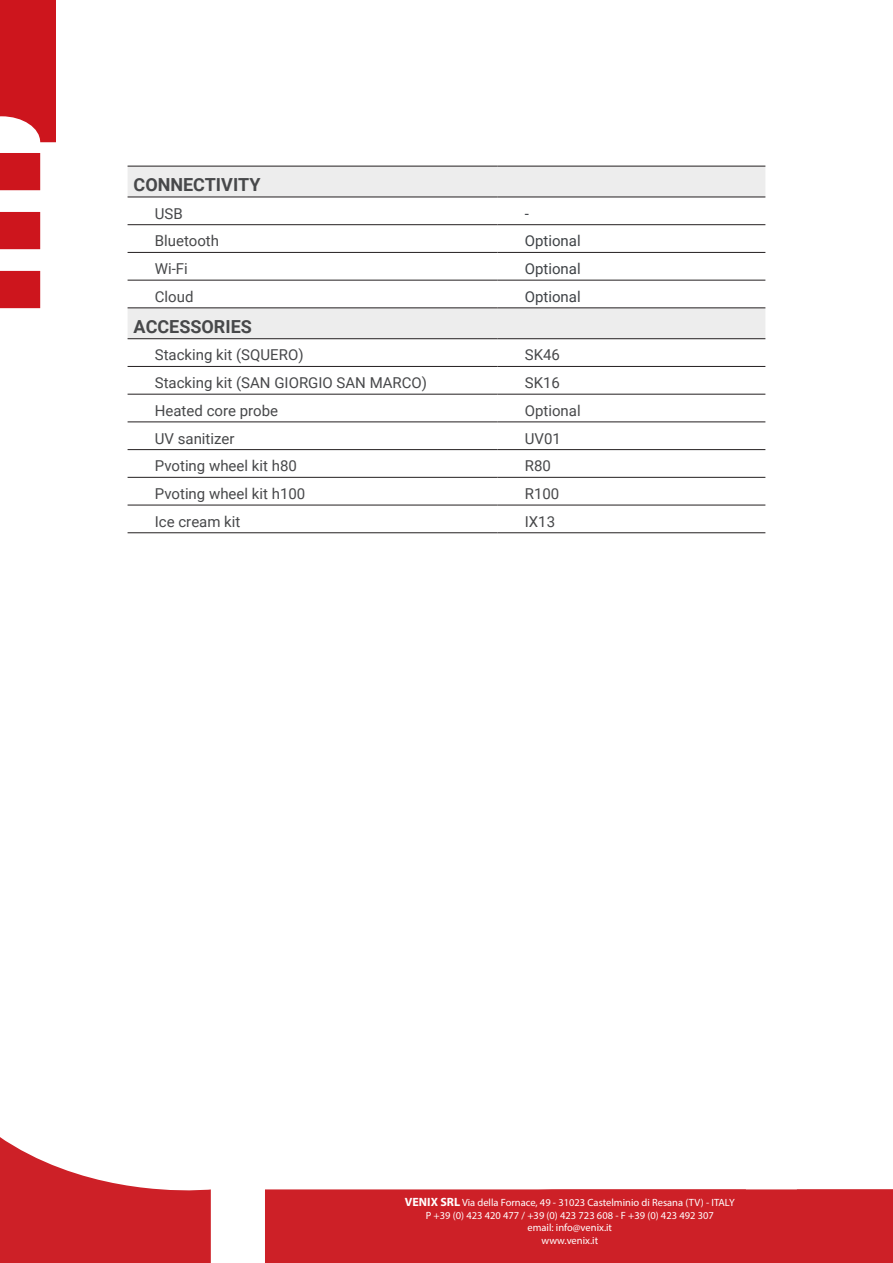
<style>
.page{position:relative;width:893px;height:1263px;background:#fff}
.page>*{position:absolute;margin:0;border:0;box-sizing:border-box;transform-origin:0 0}
.t1{font:700 18px "Roboto";color:#47484a}
.t2{font:15px "Roboto";color:#47484a}
.t3{font:15px "Roboto";color:#3e4246}
.t4{font:10.5px/12.6px "Myriad Pro";color:#fff;text-align:center}
.s1{font-weight:700;font-size:12px}
</style>
<div class="page">
<div style="left:746px;top:1189px;width:51px;height:74px;background:#cd2027"></div>
<svg style="left:0;top:1137px;width:156px;height:52px"></svg>
<svg style="left:0;top:1189px;width:746px;height:74px;background:#d03137"></svg>
<div style="left:797px;top:1189px;width:96px;height:74px;background:#cd2027"></div>
<svg style="left:0;top:0;width:56px;height:142px;background:#d22d34"></svg>
<svg style="left:0;top:153px;width:40px;height:155px"></svg>
<svg style="left:128px;top:165px;width:638px;height:230px"></svg>
<hr style="left:128px;top:166px;width:369px;height:1px;background:#231f20">
<hr style="left:497px;top:166px;width:268px;height:1px;background:#231f20">
<hr style="left:128px;top:197px;width:369px;height:1px;background:#231f20">
<hr style="left:497px;top:197px;width:268px;height:1px;background:#231f20">
<hr style="left:128px;top:224px;width:369px;height:1px;background:#231f20">
<hr style="left:497px;top:224px;width:268px;height:1px;background:#231f20">
<hr style="left:128px;top:252px;width:369px;height:1px;background:#231f20">
<hr style="left:497px;top:252px;width:268px;height:1px;background:#231f20">
<hr style="left:128px;top:280px;width:369px;height:1px;background:#231f20">
<hr style="left:497px;top:280px;width:268px;height:1px;background:#231f20">
<hr style="left:128px;top:308px;width:369px;height:1px;background:#231f20">
<hr style="left:497px;top:308px;width:268px;height:1px;background:#231f20">
<hr style="left:128px;top:338px;width:369px;height:1px;background:#231f20">
<hr style="left:497px;top:338px;width:268px;height:1px;background:#231f20">
<hr style="left:128px;top:366px;width:369px;height:1px;background:#231f20">
<hr style="left:497px;top:366px;width:268px;height:1px;background:#231f20">
<hr style="left:128px;top:394px;width:369px;height:1px;background:#231f20">
<hr style="left:497px;top:394px;width:268px;height:1px;background:#231f20">
<hr style="left:128px;top:422px;width:369px;height:1px;background:#231f20">
<hr style="left:497px;top:422px;width:268px;height:1px;background:#231f20">
<hr style="left:128px;top:449px;width:369px;height:1px;background:#231f20">
<hr style="left:497px;top:449px;width:268px;height:1px;background:#231f20">
<hr style="left:128px;top:477px;width:369px;height:1px;background:#231f20">
<hr style="left:497px;top:477px;width:268px;height:1px;background:#231f20">
<hr style="left:128px;top:505px;width:369px;height:1px;background:#231f20">
<hr style="left:497px;top:505px;width:268px;height:1px;background:#231f20">
<hr style="left:128px;top:532px;width:369px;height:1px;background:#231f20">
<hr style="left:497px;top:532px;width:268px;height:1px;background:#231f20">
<p class="t1" style="left:134px;top:172px;width:129px">CONNECTIVITY</p>
<p class="t2" style="left:155px;top:203px;width:29px">USB</p>
<p class="t3" style="left:525px;top:203px;width:6px">-</p>
<p class="t2" style="left:155px;top:231px;width:66px">Bluetooth</p>
<p class="t3" style="left:525px;top:231px;width:57px">Optional</p>
<p class="t2" style="left:155px;top:258px;width:35px">Wi-Fi</p>
<p class="t3" style="left:525px;top:258px;width:57px">Optional</p>
<p class="t2" style="left:155px;top:286px;width:40px">Cloud</p>
<p class="t3" style="left:525px;top:286px;width:57px">Optional</p>
<p class="t1" style="left:134px;top:314px;width:120px">ACCESSORIES</p>
<p class="t2" style="left:155px;top:345px;width:150px">Stacking kit (SQUERO)</p>
<p class="t2" style="left:525px;top:345px;width:37px">SK46</p>
<p class="t2" style="left:155px;top:372px;width:274px">Stacking kit (SAN GIORGIO SAN MARCO)</p>
<p class="t2" style="left:525px;top:372px;width:37px">SK16</p>
<p class="t2" style="left:155px;top:400px;width:125px">Heated core probe</p>
<p class="t2" style="left:525px;top:400px;width:57px">Optional</p>
<p class="t2" style="left:155px;top:428px;width:81px">UV sanitizer</p>
<p class="t2" style="left:525px;top:428px;width:38px">UV01</p>
<p class="t2" style="left:155px;top:455px;width:144px">Pvoting wheel kit h80</p>
<p class="t2" style="left:525px;top:455px;width:28px">R80</p>
<p class="t2" style="left:155px;top:483px;width:152px">Pvoting wheel kit h100</p>
<p class="t2" style="left:525px;top:483px;width:36px">R100</p>
<p class="t2" style="left:155px;top:511px;width:87px">Ice cream kit</p>
<p class="t2" style="left:525px;top:511px;width:32px">IX13</p>
<p class="t4" style="left:405px;top:1196px;width:331px"><span class="s1">VENIX SRL</span> Via della Fornace, 49 - 31023 Castelminio di Resana (TV) - ITALY P +39 (0) 423 420 477 / +39 (0) 423 723 608 - F +39 (0) 423 492 307<br>email: info@venix.it<br>www.venix.it</p>
</div>
